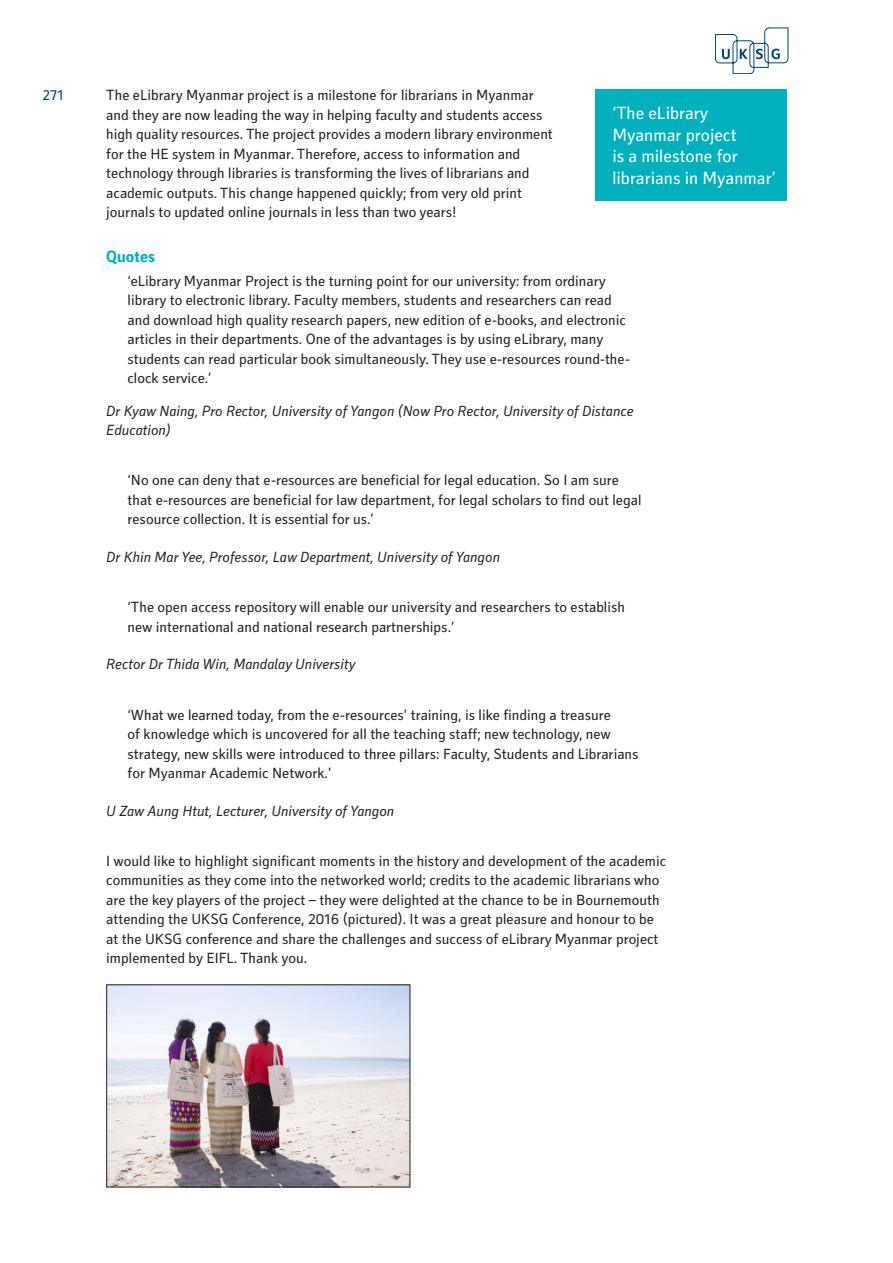
<style>
.page{position:relative;width:893px;height:1263px;background:#fff}
.page>*{position:absolute;margin:0;border:0;box-sizing:border-box;transform-origin:0 0}
.Stand_out_quote{font:18px/21.6px "Secca Std";color:#fff}
.B-Style_Heading{font:700 16.5px "Secca Std";color:#00b0bc}
.Disp-quote{font:15px/19.5px "Secca Std";color:#231f20}
.Body{font:15px/19.5px "Secca Std";color:#231f20}
.Body-2{font:italic 15px/19.5px "Secca Std";color:#231f20}
.t1{font:15px "Secca Std";color:#014081}
</style>
<div class="page">
<svg style="left:715px;top:28px;width:73px;height:46px"></svg>
<img style="left:108px;top:986px;width:300px;height:199px">
<div style="left:106px;top:984px;width:304px;height:203px;border:1px solid #231f20"></div>
<div style="left:595px;top:89px;width:192px;height:112px;background:#00b0bc"></div>
<p class="t1" style="left:42px;top:87px;width:23px">271</p>
<p class="Body" style="left:106px;top:86px;width:448px">The eLibrary Myanmar project is a milestone for librarians in Myanmar and they are now leading the way in helping faculty and students access high quality resources. The project provides a modern library environment for the HE system in Myanmar. Therefore, access to information and technology through libraries is transforming the lives of librarians and academic outputs. This change happened quickly; from very old print journals to updated online journals in less than two years!</p>
<p class="B-Style_Heading" style="left:106px;top:247px;width:51px">Quotes</p>
<p class="Body" style="left:128px;top:272px;width:504px">‘eLibrary Myanmar Project is the turning point for our university: from ordinary library to electronic library. Faculty members, students and researchers can read and download high quality research papers, new edition of e-books, and electronic articles in their departments. One of the advantages is by using eLibrary, many students can read particular book simultaneously. They use e-resources round-the&shy;clock service.’</p>
<p class="Body-2" style="left:106px;top:401px;width:529px">Dr Kyaw Naing, Pro Rector, University of Yangon (Now Pro Rector, University of Distance<br>Education)</p>
<p class="Disp-quote" style="left:128px;top:471px;width:515px">‘No one can deny that e-resources are beneficial for legal education. So I am sure that e-resources are beneficial for law department, for legal scholars to find out legal resource collection. It is essential for us.’</p>
<p class="Body-2" style="left:106px;top:548px;width:395px">Dr Khin Mar Yee, Professor, Law Department, University of Yangon</p>
<p class="Disp-quote" style="left:128px;top:598px;width:499px">‘The open access repository will enable our university and researchers to establish new international and national research partnerships.’</p>
<p class="Body-2" style="left:106px;top:655px;width:251px">Rector Dr Thida Win, Mandalay University</p>
<p class="Disp-quote" style="left:128px;top:705px;width:512px">‘What we learned today, from the e-resources’ training, is like finding a treasure<br>of knowledge which is uncovered for all the teaching staff; new technology, new strategy, new skills were introduced to three pillars: Faculty, Students and Librarians for Myanmar Academic Network.’</p>
<p class="Body-2" style="left:106px;top:801px;width:290px">U Zaw Aung Htut, Lecturer, University of Yangon</p>
<p class="Disp-quote" style="left:106px;top:852px;width:561px">I would like to highlight significant moments in the history and development of the academic communities as they come into the networked world; credits to the academic librarians who are the key players of the project – they were delighted at the chance to be in Bournemouth attending the UKSG Conference, 2016 (pictured). It was a great pleasure and honour to be at the UKSG conference and share the challenges and success of eLibrary Myanmar project implemented by EIFL. Thank you.</p>
<p class="Stand_out_quote" style="left:612px;top:103px;width:165px">‘The eLibrary<br>Myanmar project<br>is a milestone for librarians in Myanmar’</p>
</div>
